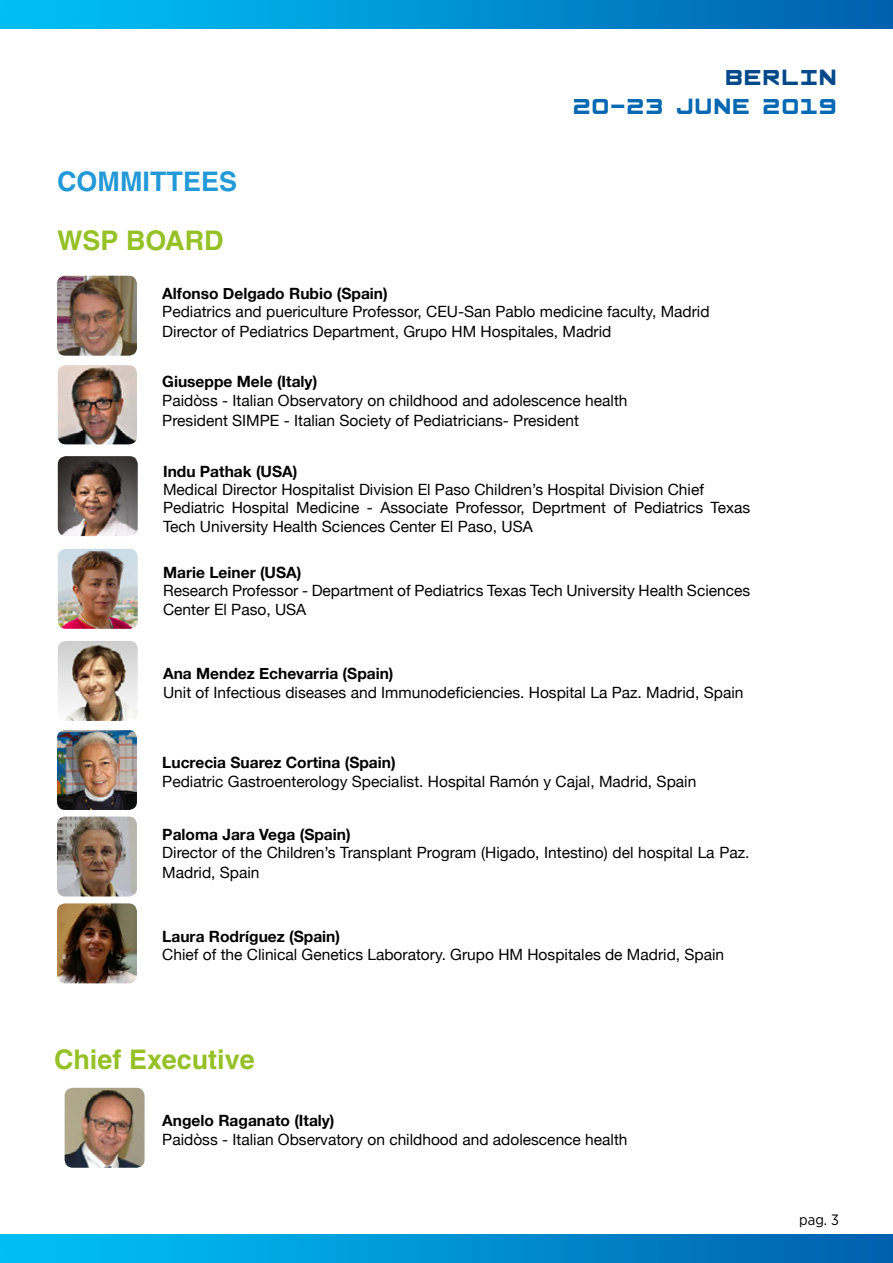
<style>
.page{position:relative;width:893px;height:1263px;background:#fff}
.page>*{position:absolute;margin:0;border:0;box-sizing:border-box;transform-origin:0 0}
.t1{font:700 27px "Helvetica";color:#95c127}
.t2{font:700 27px "Helvetica";color:#239ad7}
.t3{font:24px/28.8px "Basic Square 7 Solid";color:#0769b1;text-align:right}
.t4{font:15.6px/20.4px "Helvetica Neue";color:#020203}
.t5{font:700 15.6px "Helvetica Neue";color:#020203}
.t6{font:15px "Gotham Narrow";color:#000}
.s1{color:#014989}
.s2{color:#0669b3}
</style>
<div class="page">
<img style="left:57px;top:276px;width:80px;height:80px">
<img style="left:58px;top:365px;width:79px;height:79px">
<img style="left:57px;top:730px;width:80px;height:80px">
<img style="left:57px;top:816px;width:80px;height:80px">
<img style="left:65px;top:1088px;width:80px;height:80px">
<img style="left:57px;top:903px;width:80px;height:80px">
<img style="left:58px;top:549px;width:80px;height:80px">
<img style="left:58px;top:641px;width:80px;height:80px">
<img style="left:58px;top:456px;width:80px;height:80px">
<img style="left:0;top:1234px;width:893px;height:29px">
<img style="left:0;top:0;width:893px;height:28px">
<h2 class="t3" style="left:574px;top:63px;width:266px"><span class="s1">BERLIN<br></span>20-23 JUNE <span class="s2">2019</span></h2>
<h1 class="t2" style="left:57px;top:165px;width:182px">COMMITTEES</h1>
<h1 class="t1" style="left:57px;top:224px;width:168px">WSP BOARD</h1>
<p class="t5" style="left:162px;top:283px;width:227px">Alfonso Delgado Rubio (Spain)</p>
<p class="t4" style="left:162px;top:301px;width:549px">Pediatrics and puericulture Professor, CEU-San Pablo medicine faculty, Madrid<br>Director of Pediatrics Department, Grupo HM Hospitales, Madrid</p>
<p class="t5" style="left:162px;top:372px;width:156px">Giuseppe Mele (Italy)</p>
<p class="t4" style="left:162px;top:390px;width:467px">Paidòss - Italian Observatory on childhood and adolescence health<br>President SIMPE - Italian Society of Pediatricians- President</p>
<p class="t5" style="left:163px;top:461px;width:136px">Indu Pathak (USA)</p>
<p class="t4" style="left:163px;top:480px;width:589px;line-height:18.3px">Medical Director Hospitalist Division El Paso Children’s Hospital Division Chief<br>Pediatric Hospital Medicine - Associate Professor, Deprtment of Pediatrics Texas<br>Tech University Health Sciences Center El Paso, USA</p>
<p class="t5" style="left:163px;top:563px;width:140px">Marie Leiner (USA)</p>
<p class="t4" style="left:163px;top:581px;width:589px;line-height:18.3px">Research Professor - Department of Pediatrics Texas Tech University Health Sciences<br>Center El Paso, USA</p>
<p class="t5" style="left:163px;top:664px;width:232px">Ana Mendez Echevarria (Spain)</p>
<p class="t4" style="left:163px;top:682px;width:582px">Unit of Infectious diseases and Immunodeficiencies. Hospital La Paz. Madrid, Spain</p>
<p class="t5" style="left:162px;top:753px;width:235px">Lucrecia Suarez Cortina (Spain)</p>
<p class="t4" style="left:162px;top:771px;width:535px">Pediatric Gastroenterology Specialist. Hospital Ramón y Cajal, Madrid, Spain</p>
<p class="t5" style="left:162px;top:824px;width:190px">Paloma Jara Vega (Spain)</p>
<p class="t4" style="left:162px;top:842px;width:589px">Director of the Children’s Transplant Program (Higado, Intestino) del hospital La Paz.<br>Madrid, Spain</p>
<p class="t5" style="left:162px;top:926px;width:179px">Laura Rodríguez (Spain)</p>
<p class="t4" style="left:162px;top:944px;width:563px">Chief of the Clinical Genetics Laboratory. Grupo HM Hospitales de Madrid, Spain</p>
<h1 class="t1" style="left:54px;top:1042px;width:202px">Chief Executive</h1>
<p class="t5" style="left:162px;top:1111px;width:174px">Angelo Raganato (Italy)</p>
<p class="t4" style="left:162px;top:1128px;width:467px">Paidòss - Italian Observatory on childhood and adolescence health</p>
<p class="t6" style="left:799px;top:1210px;width:41px">pag. 3</p>
</div>
